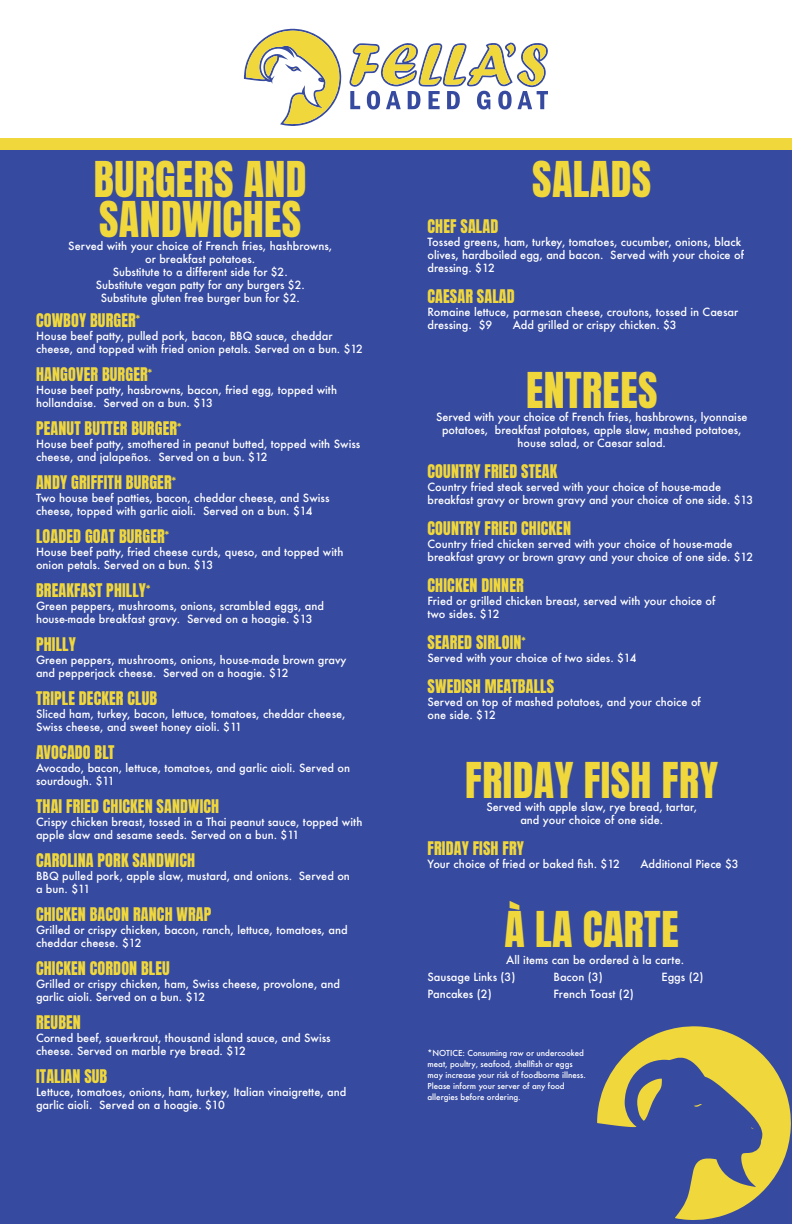
<style>
.page{position:relative;width:792px;height:1224px;background:#fff}
.page>*{position:absolute;margin:0;border:0;box-sizing:border-box;transform-origin:0 0}
.t1{font:42px/40px "Anton";letter-spacing:.01em;color:#f0d73c}
.t2{font:16px "Anton";letter-spacing:.01em;color:#f0d73c}
.t3{font:500 11px/13px "Futura";color:#fff}
.t4{font:500 8px "Futura";color:#fff}
</style>
<div class="page">
<div style="left:0;top:149px;width:792px;height:1075px;background:#364a9f"></div>
<div style="left:0;top:138px;width:792px;height:11px;background:#f0d73c"></div>
<svg style="left:244px;top:29px;width:97px;height:97px"></svg>
<svg style="left:349px;top:42px;width:199px;height:68px"></svg>
<svg style="left:597px;top:1026px;width:194px;height:194px"></svg>
<p class="t1" style="left:94px;top:163px;width:214px">BURGERS AND<br>SANDWICHES</p>
<p class="t3" style="left:68px;top:239px;width:265px">Served with your choice of French fries, hashbrowns,</p>
<p class="t3" style="left:145px;top:252px;width:111px">or breakfast potatoes.</p>
<p class="t3" style="left:113px;top:265px;width:176px">Substitute to a different side for $2.</p>
<p class="t3" style="left:96px;top:278px;width:210px">Substitute vegan patty for any burgers $2.</p>
<p class="t3" style="left:101px;top:291px;width:201px">Substitute gluten free burger bun for $2.</p>
<p class="t2" style="left:36px;top:312px;width:105px">COWBOY BURGER<sup>*</sup></p>
<p class="t3" style="left:36px;top:329px;width:328px">House beef patty, pulled pork, bacon, BBQ sauce, cheddar cheese, and topped with fried onion petals. Served on a bun. $12</p>
<p class="t2" style="left:36px;top:366px;width:117px">HANGOVER BURGER<sup>*</sup></p>
<p class="t3" style="left:36px;top:383px;width:303px">House beef patty, hasbrowns, bacon, fried egg, topped with hollandaise. Served on a bun. $13</p>
<p class="t2" style="left:36px;top:420px;width:147px">PEANUT BUTTER BURGER<sup>*</sup></p>
<p class="t3" style="left:36px;top:437px;width:326px">House beef patty, smothered in peanut butted, topped with Swiss cheese, and jalapeños. Served on a bun. $12</p>
<p class="t2" style="left:36px;top:474px;width:141px">ANDY GRIFFITH BURGER<sup>*</sup></p>
<p class="t3" style="left:36px;top:491px;width:295px">Two house beef patties, bacon, cheddar cheese, and Swiss cheese, topped with garlic aioli. Served on a bun. $14</p>
<p class="t2" style="left:36px;top:528px;width:134px">LOADED GOAT BURGER<sup>*</sup></p>
<p class="t3" style="left:36px;top:545px;width:309px">House beef patty, fried cheese curds, queso, and topped with onion petals. Served on a bun. $13</p>
<p class="t2" style="left:36px;top:582px;width:116px">BREAKFAST PHILLY<sup>*</sup></p>
<p class="t3" style="left:36px;top:599px;width:290px">Green peppers, mushrooms, onions, scrambled eggs, and</p>
<p class="t3" style="left:36px;top:612px;width:278px">house-made breakfast gravy. Served on a hoagie. $13</p>
<p class="t2" style="left:36px;top:636px;width:41px">PHILLY</p>
<p class="t3" style="left:36px;top:653px;width:312px">Green peppers, mushrooms, onions, house-made brown gravy and pepperjack cheese. Served on a hoagie. $12</p>
<p class="t2" style="left:36px;top:690px;width:123px">TRIPLE DECKER CLUB</p>
<p class="t3" style="left:36px;top:707px;width:311px">Sliced ham, turkey, bacon, lettuce, tomatoes, cheddar cheese,<br>Swiss cheese, and sweet honey aioli. $11</p>
<p class="t2" style="left:36px;top:744px;width:80px">AVOCADO BLT</p>
<p class="t3" style="left:36px;top:761px;width:316px">Avocado, bacon, lettuce, tomatoes, and garlic aioli. Served on sourdough. $11</p>
<p class="t2" style="left:36px;top:798px;width:185px">THAI FRIED CHICKEN SANDWICH</p>
<p class="t3" style="left:36px;top:815px;width:328px">Crispy chicken breast, tossed in a Thai peanut sauce, topped with apple slaw and sesame seeds. Served on a bun. $11</p>
<p class="t2" style="left:36px;top:852px;width:161px">CAROLINA PORK SANDWICH</p>
<p class="t3" style="left:36px;top:869px;width:315px">BBQ pulled pork, apple slaw, mustard, and onions. Served on</p>
<p class="t3" style="left:36px;top:882px;width:56px">a bun. $11</p>
<p class="t2" style="left:36px;top:906px;width:177px">CHICKEN BACON RANCH WRAP</p>
<p class="t3" style="left:36px;top:923px;width:313px">Grilled or crispy chicken, bacon, ranch, lettuce, tomatoes, and cheddar cheese. $12</p>
<p class="t2" style="left:36px;top:960px;width:135px">CHICKEN CORDON BLEU</p>
<p class="t3" style="left:36px;top:977px;width:306px">Grilled or crispy chicken, ham, Swiss cheese, provolone, and garlic aioli. Served on a bun. $12</p>
<p class="t2" style="left:36px;top:1014px;width:46px">REUBEN</p>
<p class="t3" style="left:36px;top:1031px;width:296px">Corned beef, sauerkraut, thousand island sauce, and Swiss cheese. Served on marble rye bread. $12</p>
<p class="t2" style="left:36px;top:1068px;width:73px">ITALIAN SUB</p>
<p class="t3" style="left:36px;top:1085px;width:312px">Lettuce, tomatoes, onions, ham, turkey, Italian vinaigrette, and garlic aioli. Served on a hoagie. $10</p>
<p class="t1" style="left:532px;top:163px;width:120px">SALADS</p>
<p class="t2" style="left:428px;top:218px;width:72px">CHEF SALAD</p>
<p class="t3" style="left:428px;top:235px;width:318px">Tossed greens, ham, turkey, tomatoes, cucumber, onions, black olives, hardboiled egg, and bacon. Served with your choice of dressing. $12</p>
<p class="t2" style="left:428px;top:288px;width:89px">CAESAR SALAD</p>
<p class="t3" style="left:428px;top:305px;width:312px">Romaine lettuce, parmesan cheese, croutons, tossed in Caesar dressing. $9</p>
<p class="t3" style="left:513px;top:318px;width:166px">Add grilled or crispy chicken. $3</p>
<p class="t1" style="left:526px;top:374px;width:133px">ENTREES</p>
<p class="t3" style="left:436px;top:410px;width:313px;text-align:center">Served with your choice of French fries, hashbrowns, lyonnaise potatoes, breakfast potatoes, apple slaw, mashed potatoes, house salad, or Caesar salad.</p>
<p class="t2" style="left:428px;top:463px;width:131px">COUNTRY FRIED STEAK</p>
<p class="t3" style="left:428px;top:480px;width:327px">Country fried steak served with your choice of house-made breakfast gravy or brown gravy and your choice of one side. $13</p>
<p class="t2" style="left:428px;top:520px;width:145px">COUNTRY FRIED CHICKEN</p>
<p class="t3" style="left:428px;top:537px;width:327px">Country fried chicken served with your choice of house-made breakfast gravy or brown gravy and your choice of one side. $12</p>
<p class="t2" style="left:428px;top:577px;width:98px">CHICKEN DINNER</p>
<p class="t3" style="left:428px;top:594px;width:289px">Fried or grilled chicken breast, served with your choice of</p>
<p class="t3" style="left:428px;top:607px;width:73px">two sides. $12</p>
<p class="t2" style="left:428px;top:634px;width:100px">SEARED SIRLOIN<sup>*</sup></p>
<p class="t3" style="left:428px;top:651px;width:211px">Served with your choice of two sides. $14</p>
<p class="t2" style="left:428px;top:678px;width:128px">SWEDISH MEATBALLS</p>
<p class="t3" style="left:428px;top:695px;width:275px">Served on top of mashed potatoes, and your choice of</p>
<p class="t3" style="left:428px;top:708px;width:70px">one side. $12</p>
<p class="t1" style="left:465px;top:764px;width:254px">FRIDAY FISH FRY</p>
<p class="t3" style="left:486px;top:800px;width:212px">Served with apple slaw, rye bread, tartar,</p>
<p class="t3" style="left:520px;top:813px;width:144px">and your choice of one side.</p>
<p class="t2" style="left:428px;top:840px;width:98px">FRIDAY FISH FRY</p>
<p class="t3" style="left:428px;top:857px;width:194px">Your choice of fried or baked fish. $12</p>
<p class="t3" style="left:640px;top:857px;width:100px">Additional Piece $3</p>
<p class="t1" style="left:505px;top:913px;width:176px">À LA CARTE</p>
<p class="t3" style="left:506px;top:953px;width:179px">All items can be ordered à la carte.</p>
<p class="t3" style="left:428px;top:970px;width:89px">Sausage Links (3)</p>
<p class="t3" style="left:554px;top:970px;width:51px">Bacon (3)</p>
<p class="t3" style="left:662px;top:970px;width:44px">Eggs (2)</p>
<p class="t3" style="left:428px;top:987px;width:66px">Pancakes (2)</p>
<p class="t3" style="left:554px;top:987px;width:82px">French Toast (2)</p>
<p class="t4" style="left:428px;top:1048px;width:158px">*NOTICE: Consuming raw or undercooked</p>
<p class="t4" style="left:428px;top:1059px;width:147px">meat, poultry, seafood, shellfish or eggs</p>
<p class="t4" style="left:428px;top:1070px;width:160px">may increase your risk of foodborne illness.</p>
<p class="t4" style="left:428px;top:1081px;width:139px">Please inform your server of any food</p>
<p class="t4" style="left:428px;top:1092px;width:95px">allergies before ordering.</p>
</div>
